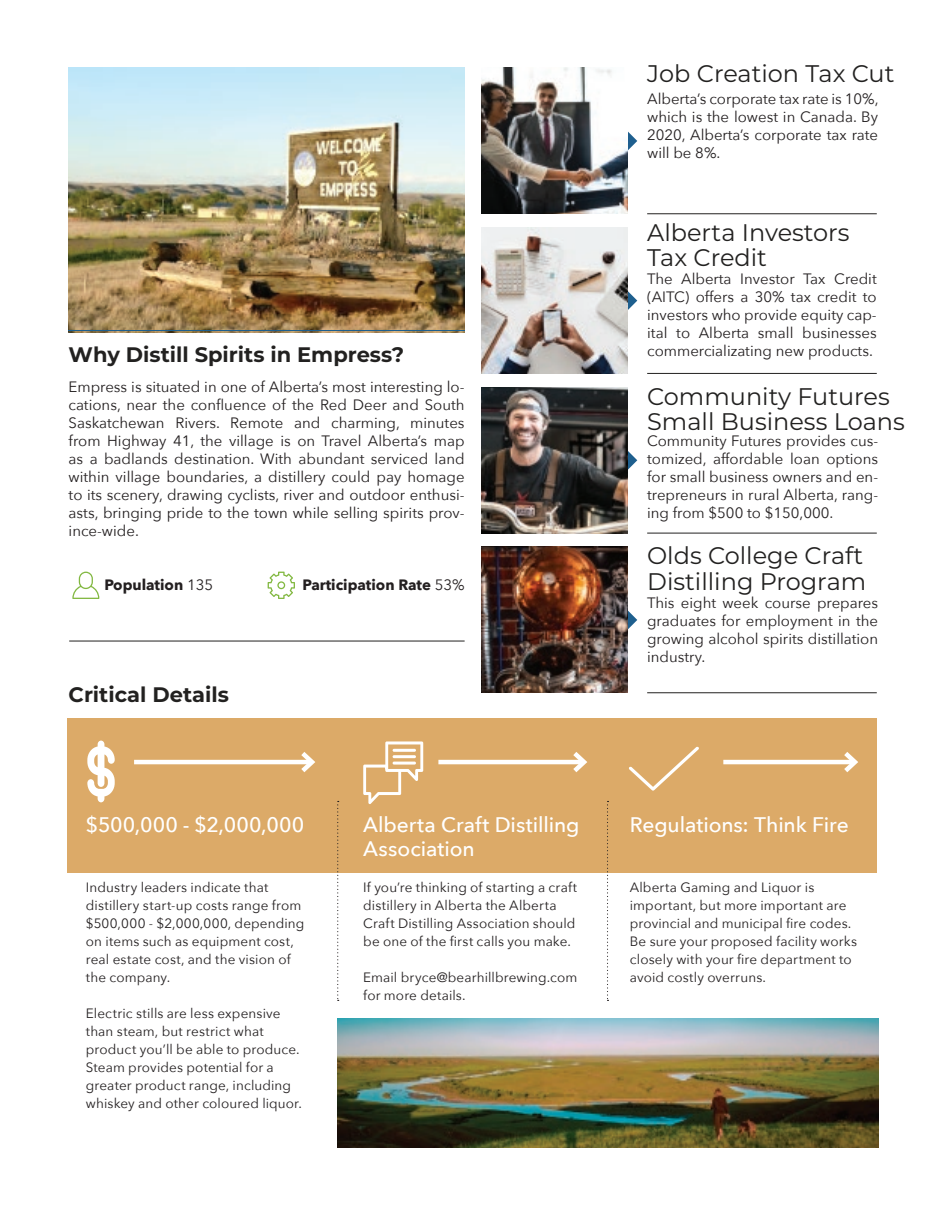
<style>
.page{position:relative;width:945px;height:1215px;background:#fff}
.page>*{position:absolute;margin:0;border:0;box-sizing:border-box;transform-origin:0 0}
.t1{font:24px/25.5px "Montserrat";color:#222120}
.H4__align_left{font:500 21px/24px "Avenir Next";color:#fff}
.t2{font:700 21px "Montserrat";color:#222120}
.Body_Copy{font:15px/18px "Avenir Next";color:#231f20;text-align:justify}
.Body_Copy-2{font:700 15px "Avenir Next";color:#231f20}
.Body_Text__align_lef{font:13.5px/18px "Avenir Next";letter-spacing:.01em;color:#231f20}
.s1{font-weight:400}
</style>
<div class="page">
<img style="left:69px;top:68px;width:396px;height:264px">
<hr style="left:69px;top:330px;width:396px;height:1px;background:#1e5f8e">
<svg style="left:72px;top:572px;width:27px;height:27px"></svg>
<svg style="left:268px;top:572px;width:27px;height:27px"></svg>
<div style="left:68px;top:718px;width:810px;height:154px;background:#dcaa68"></div>
<hr style="left:134px;top:760px;width:178px;height:4px;background:#fff">
<svg style="left:296px;top:752px;width:20px;height:21px"></svg>
<hr style="left:438px;top:760px;width:146px;height:4px;background:#fff">
<svg style="left:568px;top:752px;width:20px;height:21px"></svg>
<hr style="left:723px;top:760px;width:132px;height:4px;background:#fff">
<svg style="left:839px;top:752px;width:19px;height:21px"></svg>
<svg style="left:337px;top:801px;width:2px;height:200px"></svg>
<svg style="left:607px;top:801px;width:2px;height:200px"></svg>
<svg style="left:627px;top:450px;width:10px;height:20px"></svg>
<img style="left:482px;top:387px;width:145px;height:146px">
<svg style="left:627px;top:610px;width:10px;height:20px"></svg>
<img style="left:482px;top:547px;width:145px;height:146px">
<hr style="left:647px;top:373px;width:230px;height:1px;background:#222120">
<svg style="left:627px;top:291px;width:10px;height:19px"></svg>
<img style="left:482px;top:228px;width:145px;height:146px">
<hr style="left:647px;top:214px;width:230px;height:1px;background:#222120">
<hr style="left:647px;top:533px;width:230px;height:1px;background:#222120">
<hr style="left:647px;top:693px;width:230px;height:1px;background:#222120">
<hr style="left:69px;top:641px;width:396px;height:1px;background:#222120">
<svg style="left:627px;top:131px;width:10px;height:20px"></svg>
<img style="left:482px;top:68px;width:145px;height:146px">
<svg style="left:87px;top:741px;width:28px;height:61px"></svg>
<svg style="left:363px;top:741px;width:60px;height:63px"></svg>
<hr style="left:393px;top:749px;width:23px;height:3px;background:#fff">
<hr style="left:393px;top:755px;width:23px;height:3px;background:#fff">
<hr style="left:393px;top:762px;width:23px;height:3px;background:#fff">
<svg style="left:629px;top:747px;width:70px;height:44px"></svg>
<img style="left:338px;top:1019px;width:540px;height:129px">
<p class="t2" style="left:69px;top:339px;width:337px">Why Distill Spirits in Empress?</p>
<p class="Body_Copy" style="left:69px;top:377px;width:398px">Empress is situated in one of Alberta’s most interesting lo&shy;cations, near the confluence of the Red Deer and South Saskatchewan Rivers. Remote and charming, minutes from Highway 41, the village is on Travel Alberta’s map as a badlands destination. With abundant serviced land within village boundaries, a distillery could pay homage to its scenery, drawing cyclists, river and outdoor enthusi&shy;asts, bringing pride to the town while selling spirits prov&shy;ince-wide.</p>
<p class="Body_Copy-2" style="left:104px;top:571px;width:110px">Population <span class="s1">135</span></p>
<p class="Body_Copy-2" style="left:303px;top:571px;width:164px">Participation Rate <span class="s1">53%</span></p>
<p class="t2" style="left:69px;top:679px;width:162px">Critical Details</p>
<p class="H4__align_left" style="left:86px;top:812px;width:220px">$500,000 - $2,000,000</p>
<p class="Body_Text__align_lef" style="left:86px;top:878px;width:220px">Industry leaders indicate that distillery start-up costs range from $500,000 - $2,000,000, depending on items such as equipment cost, real estate cost, and the vision of the company.</p>
<p class="Body_Text__align_lef" style="left:86px;top:1004px;width:218px">Electric stills are less expensive than steam, but restrict what product you’ll be able to produce.<br>Steam provides potential for a greater product range, including whiskey and other coloured liquor.</p>
<p class="H4__align_left" style="left:363px;top:812px;width:218px">Alberta Craft Distilling<br>Association</p>
<p class="Body_Text__align_lef" style="left:363px;top:878px;width:215px">If you’re thinking of starting a craft distillery in Alberta the Alberta Craft Distilling Association should be one of the first calls you make.</p>
<p class="Body_Text__align_lef" style="left:363px;top:968px;width:216px">Email bryce@bearhillbrewing.com for more details.</p>
<p class="t1" style="left:647px;top:60px;width:249px">Job Creation Tax Cut</p>
<p class="Body_Copy" style="left:647px;top:89px;width:233px">Alberta’s corporate tax rate is 10%, which is the lowest in Canada. By 2020, Alberta’s corporate tax rate will be 8%.</p>
<p class="t1" style="left:647px;top:219px;width:204px">Alberta Investors<br>Tax Credit</p>
<p class="Body_Copy" style="left:647px;top:269px;width:231px">The Alberta Investor Tax Credit (AITC) offers a 30% tax credit to investors who provide equity cap&shy;ital to Alberta small businesses commercializating new products.</p>
<p class="t1" style="left:647px;top:383px;width:259px">Community Futures<br>Small Business Loans</p>
<p class="Body_Copy" style="left:647px;top:431px;width:233px">Community Futures provides cus&shy;tomized, affordable loan options for small business owners and en&shy;trepreneurs in rural Alberta, rang&shy;ing from $500 to $150,000.</p>
<p class="t1" style="left:647px;top:542px;width:221px">Olds College Craft<br>Distilling Program</p>
<p class="Body_Copy" style="left:647px;top:593px;width:233px">This eight week course prepares graduates for employment in the growing alcohol spirits distillation industry.</p>
<p class="H4__align_left" style="left:630px;top:812px;width:220px">Regulations: Think Fire</p>
<p class="Body_Text__align_lef" style="left:630px;top:878px;width:229px">Alberta Gaming and Liquor is important, but more important are provincial and municipal fire codes.<br>Be sure your proposed facility works closely with your fire department to avoid costly overruns.</p>
</div>
